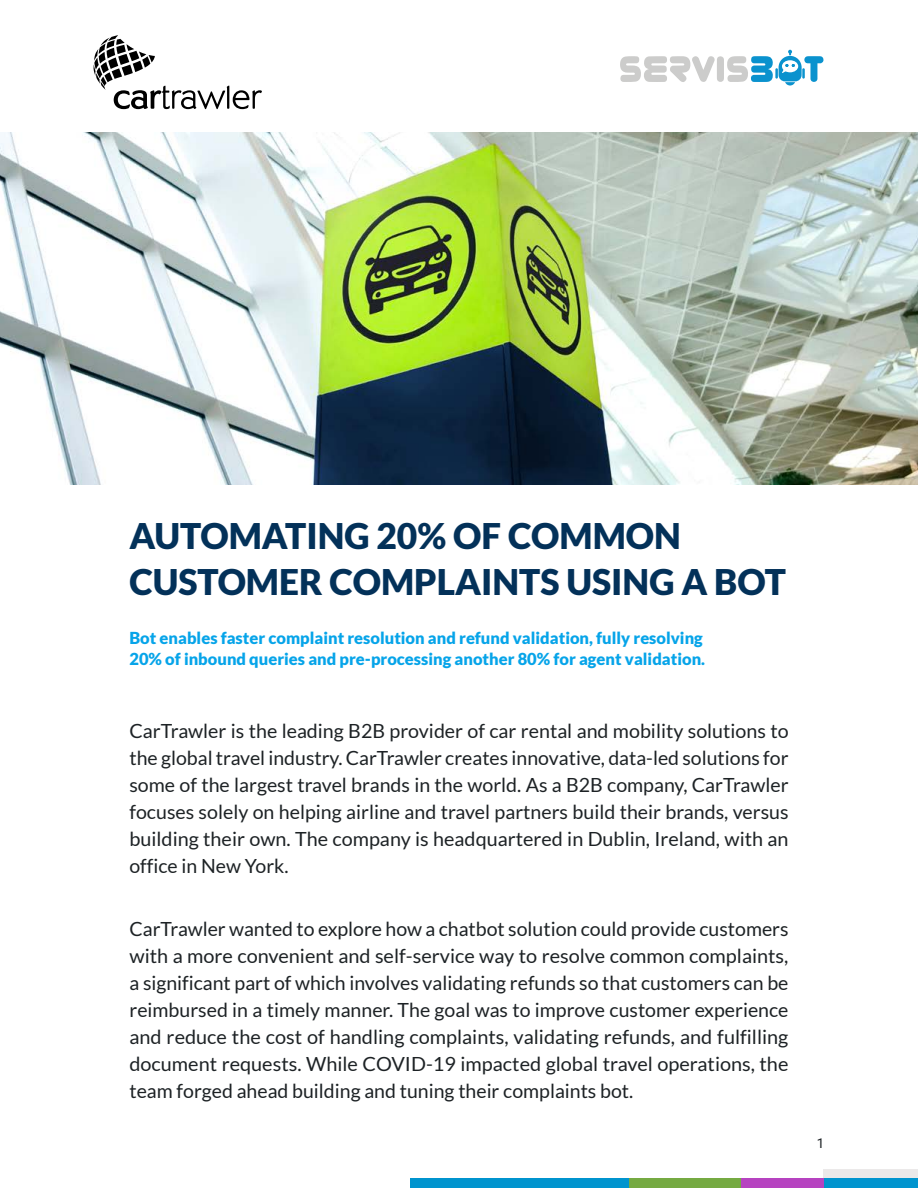
<style>
.page{position:relative;width:918px;height:1188px;background:#fff}
.page>*{position:absolute;margin:0;border:0;box-sizing:border-box;transform-origin:0 0}
.t1{font:900 35.4px/45.8px "Lato";color:#033159}
.t2{font:19.5px/27px "Lato";color:#1d2225;text-align:justify}
.t3{font:900 16.5px/21px "Lato";color:#06a4e9}
.t4{font:13.5px "Heebo";color:#1d2225}
</style>
<div class="page">
<img style="left:0;top:133px;width:918px;height:352px">
<div style="left:824px;top:1170px;width:94px;height:18px;background:#ebe9e9"></div>
<div style="left:824px;top:1178px;width:94px;height:10px;background:#0094ce"></div>
<div style="left:410px;top:1178px;width:220px;height:10px;background:#0094ce"></div>
<div style="left:630px;top:1178px;width:111px;height:10px;background:#75aa42"></div>
<div style="left:741px;top:1178px;width:83px;height:10px;background:#b643c0"></div>
<svg style="left:620px;top:50px;width:204px;height:36px"></svg>
<svg style="left:94px;top:35px;width:168px;height:74px"></svg>
<h1 class="t1" style="left:129px;top:513px;width:658px">AUTOMATING 20% OF COMMON<br>CUSTOMER COMPLAINTS USING A BOT</h1>
<p class="t3" style="left:129px;top:627px;width:577px">Bot enables faster complaint resolution and refund validation, fully resolving<br>20% of inbound queries and pre-processing another 80% for agent validation.</p>
<p class="t2" style="left:129px;top:717px;width:661px">CarTrawler is the leading B2B provider of car rental and mobility solutions to the global travel industry. CarTrawler creates innovative, data-led solutions for some of the largest travel brands in the world. As a B2B company, CarTrawler focuses solely on helping airline and travel partners build their brands, versus building their own. The company is headquartered in Dublin, Ireland, with an office in New York.</p>
<p class="t2" style="left:129px;top:915px;width:661px">CarTrawler wanted to explore how a chatbot solution could provide customers with a more convenient and self-service way to resolve common complaints, a significant part of which involves validating refunds so that customers can be reimbursed in a timely manner. The goal was to improve customer experience and reduce the cost of handling complaints, validating refunds, and fulfilling document requests. While COVID-19 impacted global travel operations, the team forged ahead building and tuning their complaints bot.</p>
<p class="t4" style="left:817px;top:1134px;width:9px">1</p>
</div>
